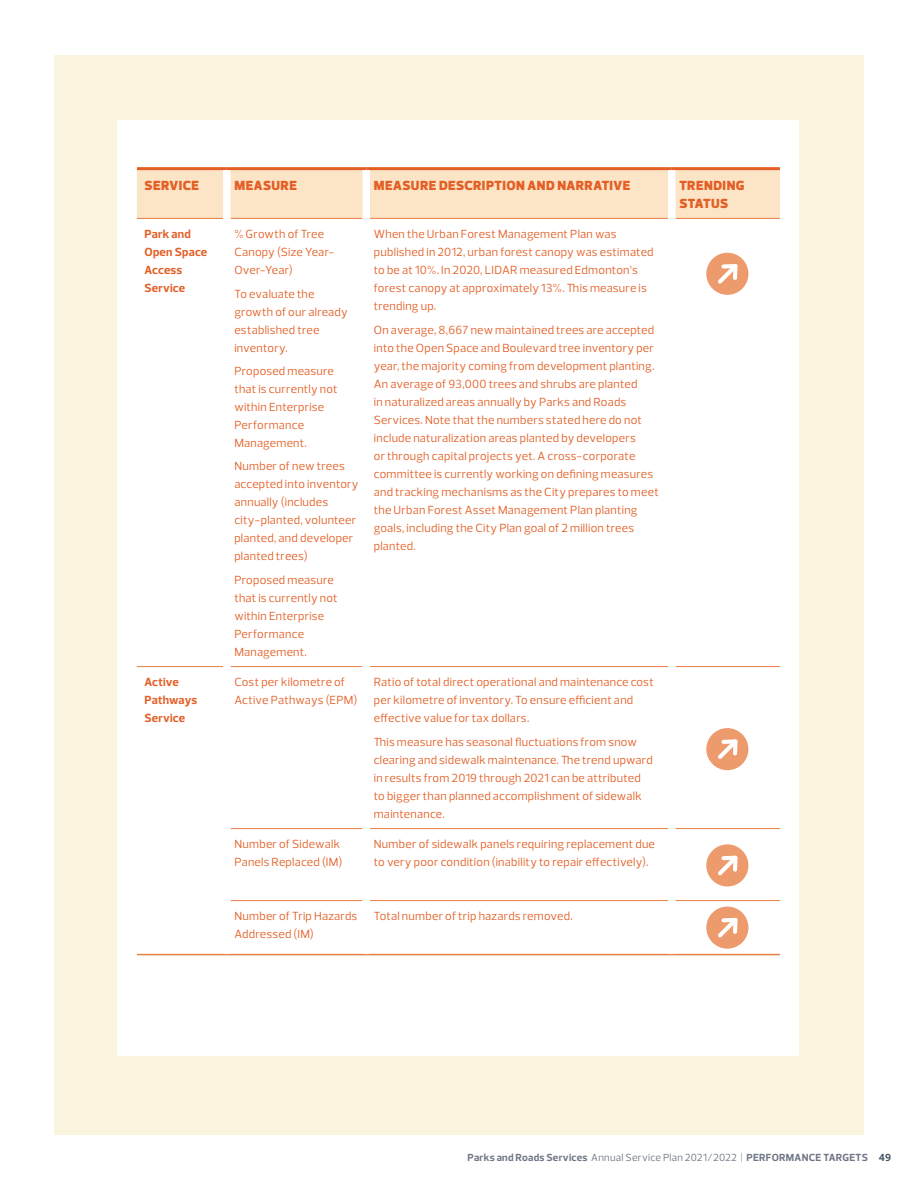
<style>
.page{position:relative;width:918px;height:1188px;background:#fff}
.page>*{position:absolute;margin:0;border:0;box-sizing:border-box;transform-origin:0 0}
.t1{font:900 13.5px/18px "Prelo";letter-spacing:.03em;color:#e35f26}
.t2{font:12px/18px "Prelo";letter-spacing:.02em;color:#e35f26}
.t3{font:700 12px/18px "Prelo";letter-spacing:.015em;color:#e35f26}
.t4{font:700 10.5px "Prelo";letter-spacing:.025em;color:#6f7685}
.s1{font-weight:400}
.s2{color:#415464}
</style>
<div class="page">
<div style="left:54px;top:55px;width:810px;height:1080px;background:#fbf4df"></div>
<div style="left:117px;top:121px;width:682px;height:935px;background:#fff"></div>
<div style="left:137px;top:170px;width:643px;height:48px;background:#fce4c6"></div>
<hr style="left:137px;top:167px;width:90px;height:3px;background:#e35f26">
<hr style="left:227px;top:167px;width:139px;height:3px;background:#e35f26">
<hr style="left:366px;top:167px;width:306px;height:3px;background:#e35f26">
<hr style="left:672px;top:167px;width:108px;height:3px;background:#e35f26">
<hr style="left:137px;top:218px;width:86px;height:1px;background:#e87e46">
<hr style="left:231px;top:218px;width:132px;height:1px;background:#e87e46">
<hr style="left:370px;top:218px;width:298px;height:1px;background:#e87e46">
<hr style="left:676px;top:218px;width:104px;height:1px;background:#e87e46">
<hr style="left:227px;top:954px;width:139px;height:1px;background:#e87e46">
<hr style="left:366px;top:954px;width:306px;height:1px;background:#e87e46">
<hr style="left:672px;top:954px;width:108px;height:1px;background:#e87e46">
<hr style="left:137px;top:666px;width:86px;height:1px;background:#e87e46">
<hr style="left:231px;top:666px;width:132px;height:1px;background:#e87e46">
<hr style="left:370px;top:666px;width:298px;height:1px;background:#e87e46">
<hr style="left:676px;top:666px;width:104px;height:1px;background:#e87e46">
<hr style="left:231px;top:828px;width:132px;height:1px;background:#e87e46">
<hr style="left:370px;top:828px;width:298px;height:1px;background:#e87e46">
<hr style="left:676px;top:828px;width:104px;height:1px;background:#e87e46">
<hr style="left:137px;top:954px;width:90px;height:1px;background:#e87e46">
<hr style="left:231px;top:900px;width:132px;height:1px;background:#e87e46">
<hr style="left:370px;top:900px;width:298px;height:1px;background:#e87e46">
<hr style="left:676px;top:900px;width:104px;height:1px;background:#e87e46">
<div style="left:223px;top:170px;width:8px;height:48px;background:#fff"></div>
<div style="left:363px;top:170px;width:7px;height:48px;background:#fff"></div>
<div style="left:668px;top:170px;width:8px;height:48px;background:#fff"></div>
<div style="left:706px;top:253px;width:42px;height:42px;background:#ed9a6d;border-radius:50%"></div>
<svg style="left:718px;top:264px;width:20px;height:20px"></svg>
<div style="left:706px;top:728px;width:42px;height:42px;background:#ed9a6d;border-radius:50%"></div>
<svg style="left:718px;top:739px;width:20px;height:20px"></svg>
<div style="left:706px;top:844px;width:42px;height:42px;background:#ed9a6d;border-radius:50%"></div>
<svg style="left:718px;top:855px;width:20px;height:21px"></svg>
<div style="left:706px;top:907px;width:42px;height:42px;background:#ed9a6d;border-radius:50%"></div>
<svg style="left:718px;top:917px;width:20px;height:21px"></svg>
<p class="t1" style="left:145px;top:176px;width:56px">SERVICE</p>
<p class="t1" style="left:234px;top:176px;width:64px">MEASURE</p>
<p class="t1" style="left:374px;top:176px;width:258px">MEASURE DESCRIPTION AND NARRATIVE</p>
<p class="t1" style="left:679px;top:176px;width:67px">TRENDING<br>STATUS</p>
<p class="t3" style="left:145px;top:225px;width:64px">Park and<br>Open Space<br>Access<br>Service</p>
<p class="t2" style="left:234px;top:225px;width:102px">% Growth of Tree<br>Canopy (Size Year-<br>Over-Year)</p>
<p class="t2" style="left:234px;top:285px;width:115px">To evaluate the growth of our already established tree inventory.</p>
<p class="t2" style="left:234px;top:362px;width:105px">Proposed measure that is currently not within Enterprise<br>Performance<br>Management.</p>
<p class="t2" style="left:234px;top:457px;width:126px">Number of new trees accepted into inventory annually (includes city-planted, volunteer planted, and developer planted trees)</p>
<p class="t2" style="left:234px;top:571px;width:105px">Proposed measure that is currently not within Enterprise<br>Performance<br>Management.</p>
<p class="t2" style="left:374px;top:225px;width:281px">When the Urban Forest Management Plan was published in 2012, urban forest canopy was estimated to be at 10%. In 2020, LIDAR measured Edmonton’s forest canopy at approximately 13%. This measure is trending up.</p>
<p class="t2" style="left:374px;top:321px;width:287px">On average, 8,667 new maintained trees are accepted into the Open Space and Boulevard tree inventory per year, the majority coming from development planting.<br>An average of 93,000 trees and shrubs are planted<br>in naturalized areas annually by Parks and Roads Services. Note that the numbers stated here do not include naturalization areas planted by developers<br>or through capital projects yet. A cross-corporate committee is currently working on defining measures and tracking mechanisms as the City prepares to meet the Urban Forest Asset Management Plan planting goals, including the City Plan goal of 2 million trees planted.</p>
<p class="t3" style="left:145px;top:673px;width:54px">Active<br>Pathways<br>Service</p>
<p class="t2" style="left:234px;top:673px;width:125px">Cost per kilometre of<br>Active Pathways (EPM)</p>
<p class="t2" style="left:374px;top:673px;width:282px">Ratio of total direct operational and maintenance cost per kilometre of inventory. To ensure efficient and effective value for tax dollars.</p>
<p class="t2" style="left:374px;top:733px;width:281px">This measure has seasonal fluctuations from snow clearing and sidewalk maintenance. The trend upward in results from 2019 through 2021 can be attributed to bigger than planned accomplishment of sidewalk maintenance.</p>
<p class="t2" style="left:234px;top:835px;width:109px">Number of Sidewalk<br>Panels Replaced (IM)</p>
<p class="t2" style="left:374px;top:835px;width:283px">Number of sidewalk panels requiring replacement due to very poor condition (inability to repair effectively).</p>
<p class="t2" style="left:234px;top:907px;width:125px">Number of Trip Hazards<br>Addressed (IM)</p>
<p class="t2" style="left:374px;top:907px;width:201px">Total number of trip hazards removed.</p>
<p class="t4" style="left:468px;top:1151px;width:425px">Parks and Roads Services <span class="s1">Annual Service Plan 2021/2022 |</span> PERFORMANCE TARGETS <span class="s2">49</span></p>
</div>
